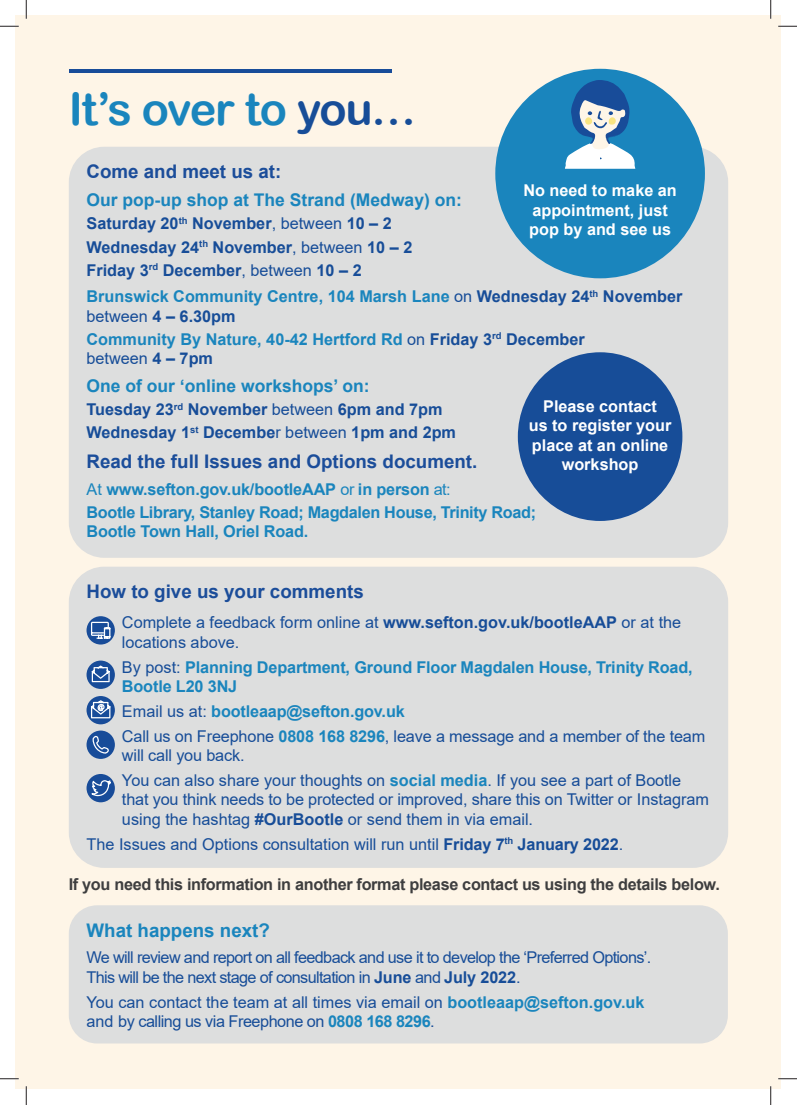
<style>
.page{position:relative;width:797px;height:1105px;background:#fff}
.page>*{position:absolute;margin:0;border:0;box-sizing:border-box;transform-origin:0 0}
.t1{font:45px "Arial Rounded MT Bold";letter-spacing:-.03em;color:#1a85bd}
.t2{font:700 18.75px "Arial";color:#1b4d9a}
.t3{font:700 18.75px "Arial";color:#1a85bd}
.t4{font:700 17.5px "Arial";color:#1a85bd}
.t5{font:16.25px/19.5px "Arial";letter-spacing:-.01em;color:#174d98}
.t6{font:700 16.25px/19.5px "Arial";letter-spacing:-.01em;color:#1a85bd}
.t7{font:700 16.25px/23px "Arial";color:#174d98}
.t8{font:16.25px/19.5px "Arial";letter-spacing:-.04em;color:#174d98}
.t9{font:700 16.25px/19.5px "Arial";color:#fff;text-align:center}
.t10{font:700 16.25px "Arial";letter-spacing:-.02em;color:#3e3e3f}
.s1{color:#174d98}
.s2{font-weight:400}
.s3{font-weight:400;color:#174d98}
.s4{font-weight:700}
.s5{font-weight:700;color:#1a85bd}
</style>
<div class="page">
<div style="left:16px;top:16px;width:765px;height:1073px;background:#fef5e7"></div>
<div style="left:69px;top:905px;width:659px;height:138px;background:#dddede;border-radius:28px"></div>
<hr style="left:69px;top:69px;width:322px;height:4px;background:#184c99">
<div style="left:69px;top:567px;width:659px;height:301px;background:#dddede;border-radius:35px"></div>
<div style="left:69px;top:147px;width:659px;height:411px;background:#dddede;border-radius:35px"></div>
<div style="left:518px;top:352px;width:164px;height:169px;background:#174d98;border-radius:50%"></div>
<div style="left:495px;top:69px;width:210px;height:209px;background:#1a85bd;border-radius:50%"></div>
<svg style="left:86px;top:696px;width:29px;height:28px"></svg>
<svg style="left:86px;top:616px;width:29px;height:28px"></svg>
<svg style="left:86px;top:661px;width:29px;height:28px"></svg>
<div style="left:86px;top:730px;width:29px;height:29px;background:#184c99;border-radius:50%"></div>
<div style="left:86px;top:774px;width:29px;height:28px;background:#184c99;border-radius:50%"></div>
<svg style="left:93px;top:736px;width:16px;height:18px"></svg>
<svg style="left:92px;top:665px;width:18px;height:17px"></svg>
<svg style="left:91px;top:780px;width:20px;height:16px"></svg>
<svg style="left:91px;top:700px;width:19px;height:18px"></svg>
<svg style="left:565px;top:80px;width:70px;height:89px"></svg>
<svg style="left:91px;top:622px;width:19px;height:17px"></svg>
<svg style="left:0;top:25px;width:19px;height:2px"></svg>
<svg style="left:778px;top:25px;width:19px;height:2px"></svg>
<svg style="left:0;top:1078px;width:19px;height:1px"></svg>
<svg style="left:778px;top:1078px;width:19px;height:1px"></svg>
<svg style="left:25px;top:0;width:2px;height:19px"></svg>
<svg style="left:25px;top:1086px;width:2px;height:19px"></svg>
<svg style="left:770px;top:0;width:1px;height:19px"></svg>
<svg style="left:770px;top:1086px;width:1px;height:19px"></svg>
<h1 class="t1" style="left:69px;top:82px;width:349px">It’s over to <span class="s1">you…</span></h1>
<p class="t2" style="left:86px;top:161px;width:196px">Come and meet us at:</p>
<p class="t4" style="left:86px;top:191px;width:377px">Our pop-up shop at The Strand (Medway) on:</p>
<p class="t7" style="left:86px;top:212px;width:327px">Saturday 20<sup>th</sup> November<span class="s2">, between</span> 10 – 2<br>Wednesday 24<sup>th</sup> November<span class="s2">, between</span> 10 – 2<br>Friday 3<sup>rd</sup> December<span class="s2">, between</span> 10 – 2</p>
<p class="t6" style="left:86px;top:287px;width:597px">Brunswick Community Centre, 104 Marsh Lane <span class="s3">on</span> <span class="s1">Wednesday 24</span><sup>th</sup> <span class="s1">November </span><span class="s3">between</span> <span class="s1">4 – 6.30pm</span></p>
<p class="t6" style="left:86px;top:329px;width:500px">Community By Nature, 40-42 Hertford Rd <span class="s3">on</span> <span class="s1">Friday 3</span><sup>rd</sup> <span class="s1">December </span><span class="s3">between</span> <span class="s1">4 – 7pm</span></p>
<p class="t4" style="left:86px;top:376px;width:284px">One of our ‘online workshops’ on:</p>
<p class="t7" style="left:86px;top:398px;width:371px">Tuesday 23<sup>rd</sup> November <span class="s2">between</span> 6pm and 7pm<br>Wednesday 1<sup>st</sup> Decembe<span class="s2">r between</span> 1pm and 2pm</p>
<p class="t2" style="left:86px;top:451px;width:392px">Read the full Issues and Options document.</p>
<p class="t6" style="left:86px;top:477px;width:451px;line-height:23px"><span class="s2">At</span> www.sefton.gov.uk/bootleAAP <span class="s2">or</span> in person <span class="s2">at:<br></span>Bootle Library, Stanley Road; Magdalen House, Trinity Road;</p>
<p class="t6" style="left:86px;top:522px;width:223px">Bootle Town Hall, Oriel Road.</p>
<p class="t9" style="left:523px;top:181px;width:155px">No need to make an appointment, just pop by and see us</p>
<p class="t9" style="left:528px;top:396px;width:144px">Please contact<br>us to register your place at an online workshop</p>
<p class="t2" style="left:86px;top:581px;width:279px">How to give us your comments</p>
<p class="t5" style="left:122px;top:613px;width:561px">Complete a feedback form online at <span class="s4">www.sefton.gov.uk/bootleAAP</span> or at the locations above.</p>
<p class="t6" style="left:122px;top:657px;width:572px"><span class="s3">By post:</span> Planning Department, Ground Floor Magdalen House, Trinity Road,<br>Bootle L20 3NJ</p>
<p class="t5" style="left:122px;top:699px;width:585px;line-height:24.9px">Email us at: <span class="s5">bootleaap@sefton.gov.uk<br></span>Call us on Freephone <span class="s5">0808 168 8296</span>, leave a message and a member of the team</p>
<p class="t5" style="left:122px;top:743px;width:560px;line-height:24.9px">will call you back.<br>You can also share your thoughts on <span class="s5">social media</span>. If you see a part of Bootle</p>
<p class="t5" style="left:122px;top:790px;width:588px">that you think needs to be protected or improved, share this on Twitter or Instagram using the hashtag <span class="s4">#OurBootle</span> or send them in via email.</p>
<p class="t5" style="left:86px;top:834px;width:538px">The Issues and Options consultation will run until <span class="s4">Friday 7</span><sup>th</sup> <span class="s4">January 2022</span>.</p>
<p class="t10" style="left:69px;top:876px;width:652px">If you need this information in another format please contact us using the details below.</p>
<p class="t3" style="left:86px;top:920px;width:185px">What happens next?</p>
<p class="t8" style="left:86px;top:948px;width:566px">We will review and report on all feedback and use it to develop the ‘Preferred Options’.<br>This will be the next stage of consultation in <span class="s4">June</span> and <span class="s4">July 2022</span>.</p>
<p class="t5" style="left:86px;top:992px;width:559px">You can contact the team at all times via email on <span class="s5">bootleaap@sefton.gov.uk </span>and by calling us via Freephone on <span class="s5">0808 168 8296</span>.</p>
</div>
